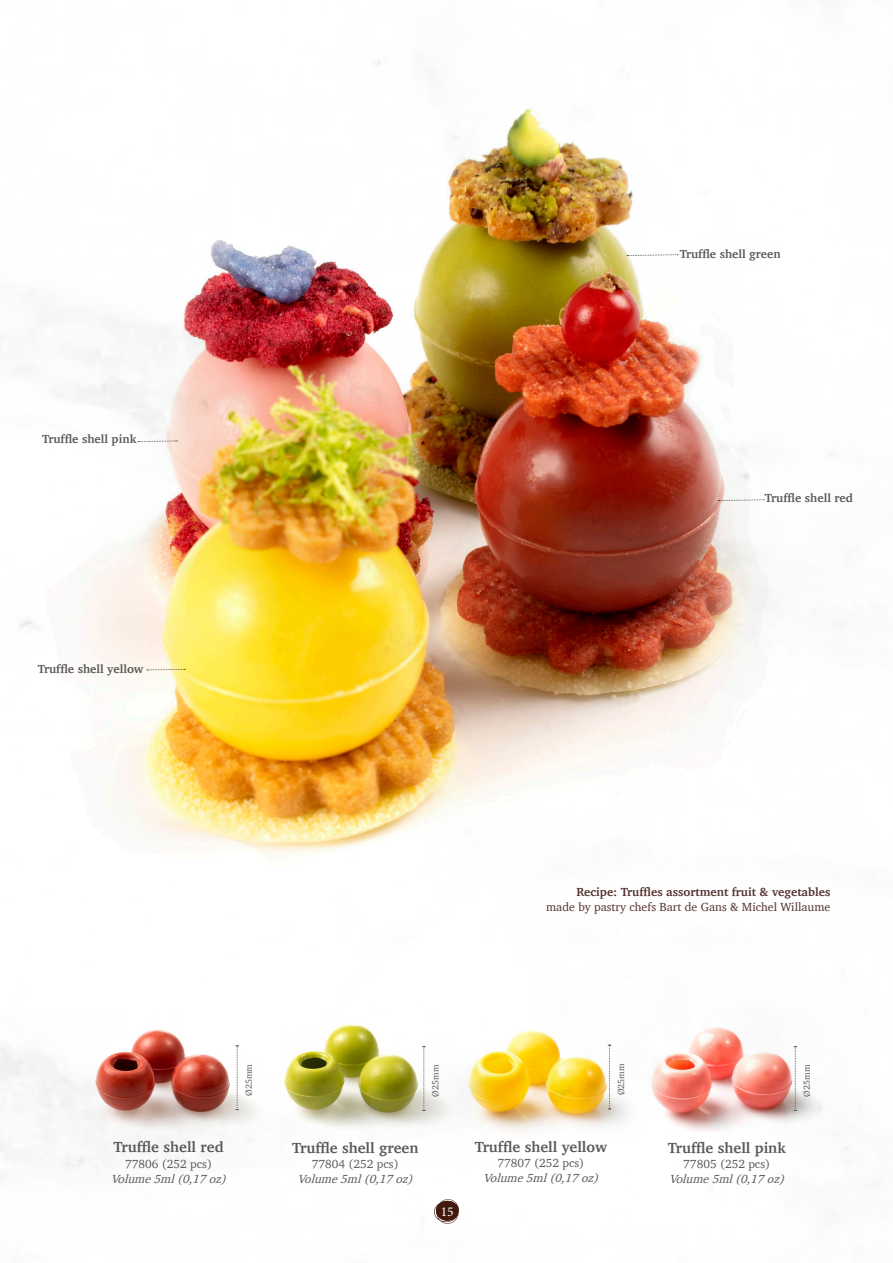
<style>
.page{position:relative;width:893px;height:1263px;background:#fff}
.page>*{position:absolute;margin:0;border:0;box-sizing:border-box;transform-origin:0 0}
.t1{font:700 15px "Charter";color:#58595b}
.t2{font:13.5px "Minion Pro";color:#fff}
.t3{font:italic 12px "Charter";color:#58595b}
.t4{font:700 12px "Charter";color:#58595b}
.t5{font:12px "Charter";color:#58595b}
.t6{font:12px "Charter";color:#53302c}
.t7{font:700 12px "Charter";color:#53302c}
.AFMETING_HOR{font:9px "Charter";color:#58595b}
</style>
<div class="page">
<img style="left:1px;top:60px;width:846px;height:1164px">
<p class="t4" style="left:42px;top:429px;width:96px">Truffle shell pink</p>
<p class="t4" style="left:38px;top:659px;width:107px">Truffle shell yellow</p>
<p class="t4" style="left:680px;top:244px;width:103px">Truffle shell green</p>
<p class="t4" style="left:765px;top:488px;width:90px">Truffle shell red</p>
<p class="t7" style="left:577px;top:882px;width:255px">Recipe: Truffles assortment fruit &amp; vegetables</p>
<p class="t6" style="left:546px;top:897px;width:286px">made by pastry chefs Bart de Gans &amp; Michel Willaume</p>
<p class="AFMETING_HOR" style="left:241px;top:1096px;width:33px;rotate:-90deg">Ø25mm</p>
<p class="t1" style="left:114px;top:1134px;width:112px">Truffle shell red</p>
<p class="t5" style="left:125px;top:1153px;width:88px">77806 (252 pcs)</p>
<p class="t3" style="left:111px;top:1168px;width:122px">Volume5ml(0,17oz)</p>
<p class="AFMETING_HOR" style="left:428px;top:1097px;width:33px;rotate:-90deg">Ø25mm</p>
<p class="t1" style="left:292px;top:1135px;width:128px">Truffle shell green</p>
<p class="t5" style="left:312px;top:1154px;width:88px">77804 (252 pcs)</p>
<p class="t3" style="left:298px;top:1169px;width:122px">Volume5ml(0,17oz)</p>
<p class="t2" style="left:441px;top:1202px;width:14px">15</p>
<p class="AFMETING_HOR" style="left:613px;top:1095px;width:33px;rotate:-90deg">Ø25mm</p>
<p class="t1" style="left:475px;top:1134px;width:134px">Truffle shell yellow</p>
<p class="t5" style="left:497px;top:1152px;width:88px">77807 (252 pcs)</p>
<p class="t3" style="left:484px;top:1167px;width:122px">Volume5ml(0,17oz)</p>
<p class="AFMETING_HOR" style="left:799px;top:1097px;width:33px;rotate:-90deg">Ø25mm</p>
<p class="t1" style="left:668px;top:1135px;width:119px">Truffle shell pink</p>
<p class="t5" style="left:683px;top:1154px;width:88px">77805 (252 pcs)</p>
<p class="t3" style="left:669px;top:1169px;width:122px">Volume5ml(0,17oz)</p>
</div>
